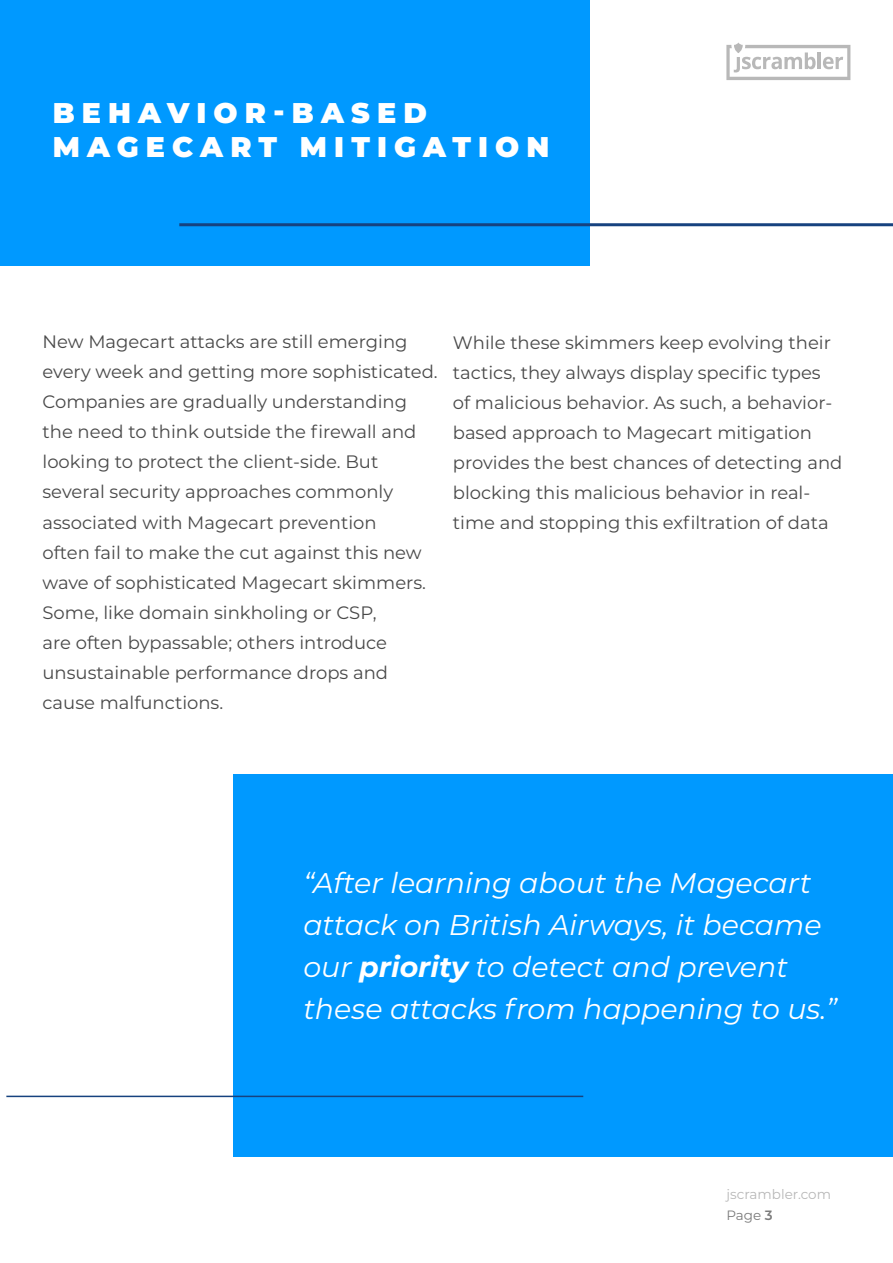
<style>
.page{position:relative;width:893px;height:1263px;background:#fff}
.page>*{position:absolute;margin:0;border:0;box-sizing:border-box;transform-origin:0 0}
.t1{font:italic 28.5px/42px "Montserrat";color:#fff}
.t2{font:900 28.5px/34.2px "Montserrat";letter-spacing:.25em;color:#fff}
.t3{font:18px/30px "Montserrat";color:#494949}
.t4{font:13.5px/21px "Montserrat";color:#b8b8b8}
.s1{font-weight:700}
.s2{color:#7b7b7b}
.s3{font-weight:600;color:#7b7b7b}
</style>
<div class="page">
<div style="left:0;top:0;width:590px;height:266px;background:#09f"></div>
<svg style="left:726px;top:43px;width:124px;height:37px"></svg>
<hr style="left:179px;top:223px;width:714px;height:3px;background:#16427f">
<div style="left:234px;top:774px;width:659px;height:383px;background:#09f"></div>
<hr style="left:6px;top:1096px;width:577px;height:1px;background:#16427f">
<h1 class="t2" style="left:53px;top:94px;width:498px">BEHAVIOR-BASED<br>MAGECART MITIGATION</h1>
<p class="t3" style="left:43px;top:326px;width:397px">New Magecart attacks are still emerging every week and getting more sophisticated.<br>Companies are gradually understanding the need to think outside the firewall and looking to protect the client-side. But several security approaches commonly associated with Magecart prevention<br>often fail to make the cut against this new wave of sophisticated Magecart skimmers.<br>Some, like domain sinkholing or CSP,<br>are often bypassable; others introduce unsustainable performance drops and cause malfunctions.</p>
<p class="t3" style="left:453px;top:326px;width:391px">While these skimmers keep evolving their tactics, they always display specific types of malicious behavior. As such, a behavior&shy;based approach to Magecart mitigation provides the best chances of detecting and blocking this malicious behavior in real&shy;time and stopping this exfiltration of data</p>
<h1 class="t1" style="left:303px;top:861px;width:535px">“After learning about the Magecart attack on British Airways, it became our <span class="s1">priority</span> to detect and prevent these attacks from happening to us.”</h1>
<p class="t4" style="left:726px;top:1183px;width:106px">jscrambler.com<br><span class="s2">Page</span> <span class="s3">3</span></p>
</div>
